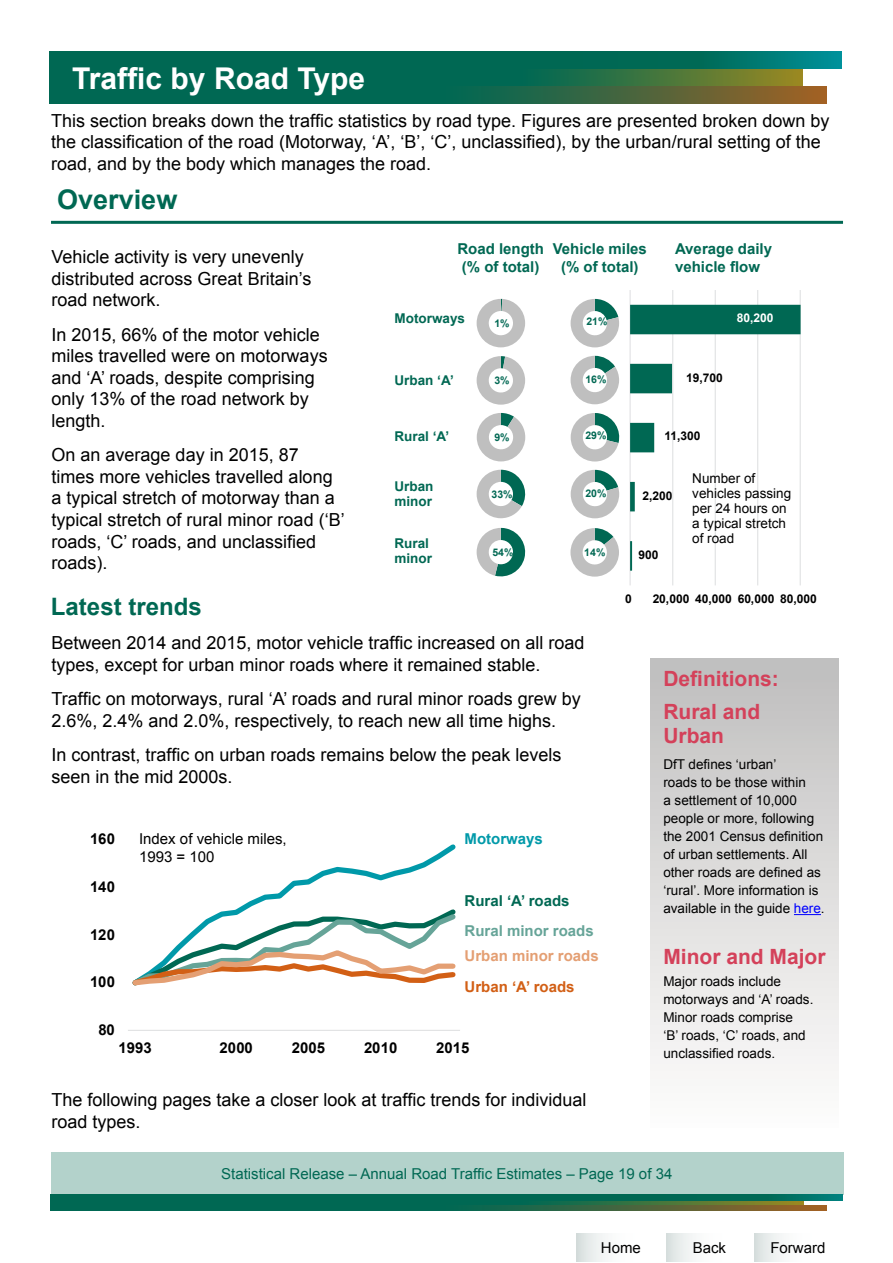
<style>
.page{position:relative;width:893px;height:1263px;background:#fff}
.page>*{position:absolute;margin:0;border:0;box-sizing:border-box;transform-origin:0 0}
.t1{font:700 30px "Arial";color:#fff}
.t2{font:700 27px "Arial";color:#006853}
.t3{font:700 24px "Arial";color:#006853}
.Front_page_main_text{font:700 21px/24px "Arial";color:#d4415a}
.t4{font:18px/21.6px "Arial";color:#000}
.t5{font:700 15px/18px "Arial";color:#006853;text-align:center}
.t6{font:15px "Arial";color:#006853}
.t7{font:15px/18px "Arial";color:#000}
.t8{font:700 15px "Arial";color:#000}
.t9{font:700 15px "Arial";color:#66a498}
.t10{font:700 15px "Arial";color:#e49f73}
.t11{font:700 15px "Arial";color:#d25f15}
.t12{font:700 15px "Arial";color:#0099a9}
.Front_page_main_text-2{font:13.5px/18px "Arial";color:#000}
.t13{font:700 13.5px/15px "Arial";color:#006853}
.t14{font:700 12px "Arial";letter-spacing:-.005em;color:#000}
.t15{font:700 12px "Arial";color:#fff}
.t16{font:700 10.5px "Arial";color:#006853}
.s1{color:#00f}
</style>
<div class="page">
<div style="left:51px;top:1152px;width:792px;height:43px;background:#b3d2cb"></div>
<svg style="left:50px;top:1200px;width:753px;height:6px;background:#176b4b"></svg>
<svg style="left:50px;top:1206px;width:777px;height:5px;background:#256647"></svg>
<svg style="left:50px;top:1195px;width:792px;height:5px;background:#006955"></svg>
<svg style="left:50px;top:69px;width:753px;height:17px;background:#1b6d4a"></svg>
<svg style="left:50px;top:52px;width:792px;height:17px;background:#006b59"></svg>
<svg style="left:50px;top:86px;width:776px;height:17px;background:#256647"></svg>
<div style="left:651px;top:658px;width:187px;height:470px;background:linear-gradient(to bottom,#bfbebe,#fefefd)"></div>
<svg style="left:794px;top:914px;width:27px;height:1px"></svg>
<hr style="left:630px;top:290px;width:1px;height:295px;background:#dfe0e2">
<hr style="left:672px;top:290px;width:1px;height:295px;background:#dfe0e2">
<hr style="left:715px;top:290px;width:1px;height:295px;background:#dfe0e2">
<hr style="left:757px;top:290px;width:1px;height:295px;background:#dfe0e2">
<hr style="left:800px;top:290px;width:1px;height:295px;background:#dfe0e2">
<svg style="left:630px;top:305px;width:171px;height:266px"></svg>
<svg style="left:477px;top:299px;width:48px;height:48px"></svg>
<svg style="left:477px;top:356px;width:48px;height:49px"></svg>
<svg style="left:477px;top:413px;width:48px;height:48px"></svg>
<svg style="left:477px;top:470px;width:49px;height:48px"></svg>
<svg style="left:477px;top:528px;width:49px;height:49px"></svg>
<svg style="left:571px;top:470px;width:48px;height:48px"></svg>
<svg style="left:571px;top:299px;width:48px;height:48px"></svg>
<svg style="left:571px;top:356px;width:48px;height:48px"></svg>
<svg style="left:571px;top:413px;width:49px;height:48px"></svg>
<svg style="left:570px;top:528px;width:49px;height:49px"></svg>
<hr style="left:128px;top:1030px;width:332px;height:1px;background:#dfe0e2">
<svg style="left:243px;top:844px;width:213px;height:61px"></svg>
<svg style="left:132px;top:905px;width:324px;height:81px"></svg>
<hr style="left:51px;top:221px;width:792px;height:3px;background:#006853">
<div style="left:754px;top:1234px;width:88px;height:28px;background:linear-gradient(to right,#e5eaea,#fff)"></div>
<div style="left:665px;top:1234px;width:89px;height:28px;background:linear-gradient(to right,#e4eae9,#fff)"></div>
<div style="left:577px;top:1234px;width:88px;height:28px;background:linear-gradient(to right,#e5eae9,#fff)"></div>
<h1 class="t1" style="left:72px;top:58px;width:294px">Traffic by Road Type</h1>
<p class="t4" style="left:51px;top:110px;width:780px">This section breaks down the traffic statistics by road type. Figures are presented broken down by the classification of the road (Motorway, ‘A’, ‘B’, ‘C’, unclassified), by the urban/rural setting of the road, and by the body which manages the road.</p>
<h2 class="t2" style="left:57px;top:182px;width:122px">Overview</h2>
<p class="t4" style="left:52px;top:246px;width:261px">Vehicle activity is very unevenly distributed across Great Britain’s road network.</p>
<p class="t4" style="left:52px;top:324px;width:278px">In 2015, 66% of the motor vehicle miles travelled were on motorways and ‘A’ roads, despite comprising only 13% of the road network by length.</p>
<p class="t4" style="left:52px;top:444px;width:295px">On an average day in 2015, 87 times more vehicles travelled along a typical stretch of motorway than a typical stretch of rural minor road (‘B’ roads, ‘C’ roads, and unclassified roads).</p>
<p class="t5" style="left:457px;top:240px;width:88px">Road length (% of total)</p>
<p class="t5" style="left:553px;top:240px;width:96px">Vehicle miles (% of total)</p>
<p class="t13" style="left:395px;top:311px;width:72px">Motorways</p>
<p class="t16" style="left:586px;top:314px;width:23px">21%</p>
<p class="t16" style="left:494px;top:316px;width:17px">1%</p>
<p class="t5" style="left:675px;top:240px;width:98px;text-align:left">Average daily vehicle flow</p>
<p class="t15" style="left:737px;top:310px;width:38px">80,200</p>
<p class="t13" style="left:395px;top:373px;width:61px">Urban ‘A’</p>
<p class="t16" style="left:494px;top:373px;width:17px">3%</p>
<p class="t16" style="left:585px;top:372px;width:23px">16%</p>
<p class="t14" style="left:686px;top:369px;width:38px">19,700</p>
<p class="t13" style="left:395px;top:429px;width:56px">Rural ‘A’</p>
<p class="t16" style="left:494px;top:430px;width:17px">9%</p>
<p class="t16" style="left:585px;top:428px;width:23px">29%</p>
<p class="t14" style="left:665px;top:427px;width:38px">11,300</p>
<p class="t13" style="left:395px;top:479px;width:41px">Urban minor</p>
<p class="t13" style="left:395px;top:536px;width:39px">Rural minor</p>
<p class="t16" style="left:491px;top:487px;width:23px">33%</p>
<p class="t16" style="left:492px;top:545px;width:23px">54%</p>
<p class="t16" style="left:585px;top:486px;width:23px">20%</p>
<p class="t16" style="left:584px;top:545px;width:23px">14%</p>
<p class="t14" style="left:642px;top:487px;width:32px">2,200</p>
<p class="t14" style="left:638px;top:547px;width:22px">900</p>
<p class="Front_page_main_text-2" style="left:692px;top:471px;width:101px;line-height:15px">Number of vehicles passing per 24 hours on a typical stretch of road</p>
<h3 class="t3" style="left:51px;top:591px;width:152px">Latest trends</h3>
<p class="t4" style="left:51px;top:632px;width:535px">Between 2014 and 2015, motor vehicle traffic increased on all road types, except for urban minor roads where it remained stable.</p>
<p class="t4" style="left:51px;top:688px;width:531px">Traffic on motorways, rural ‘A’ roads and rural minor roads grew by<br>2.6%, 2.4% and 2.0%, respectively, to reach new all time highs.</p>
<p class="t4" style="left:51px;top:744px;width:512px">In contrast, traffic on urban roads remains below the peak levels seen in the mid 2000s.</p>
<p class="t8" style="left:90px;top:829px;width:27px">160</p>
<p class="t8" style="left:90px;top:877px;width:27px">140</p>
<p class="t8" style="left:90px;top:924px;width:27px">120</p>
<p class="t8" style="left:90px;top:972px;width:27px">100</p>
<p class="t8" style="left:98px;top:1020px;width:18px">80</p>
<p class="t7" style="left:139px;top:830px;width:149px">Index of vehicle miles,<br>1993 = 100</p>
<p class="t12" style="left:464px;top:828px;width:80px">Motorways</p>
<p class="t5" style="left:464px;top:892px;width:107px">Rural ‘A’ roads</p>
<p class="t9" style="left:464px;top:921px;width:131px">Rural minor roads</p>
<p class="t10" style="left:464px;top:946px;width:136px">Urban minor roads</p>
<p class="t11" style="left:464px;top:977px;width:112px">Urban ‘A’ roads</p>
<p class="t8" style="left:118px;top:1038px;width:35px">1993</p>
<p class="t8" style="left:220px;top:1038px;width:35px">2000</p>
<p class="t8" style="left:292px;top:1038px;width:35px">2005</p>
<p class="t8" style="left:364px;top:1038px;width:35px">2010</p>
<p class="t8" style="left:436px;top:1038px;width:35px">2015</p>
<p class="t4" style="left:51px;top:1089px;width:537px">The following pages take a closer look at traffic trends for individual road types.</p>
<p class="t14" style="left:625px;top:591px;width:8px">0</p>
<p class="t14" style="left:653px;top:591px;width:166px">20,000 40,000 60,000 80,000</p>
<p class="Front_page_main_text" style="left:663px;top:667px;width:117px">Definitions:</p>
<p class="Front_page_main_text" style="left:663px;top:700px;width:98px">Rural and<br>Urban</p>
<p class="Front_page_main_text-2" style="left:663px;top:755px;width:163px">DfT defines ‘urban’<br>roads to be those within<br>a settlement of 10,000 people or more, following the 2001 Census definition of urban settlements. All other roads are defined as ‘rural’. More information is available in the guide <span class="s1">here</span>.</p>
<p class="Front_page_main_text" style="left:663px;top:945px;width:164px">Minor and Major</p>
<p class="Front_page_main_text-2" style="left:663px;top:972px;width:152px">Major roads include motorways and ‘A’ roads.<br>Minor roads comprise<br>‘B’ roads, ‘C’ roads, and unclassified roads.</p>
<p class="t6" style="left:221px;top:1164px;width:453px">Statistical Release – Annual Road Traffic Estimates – Page 19 of 34</p>
<p class="t7" style="left:601px;top:1239px;width:42px">Home</p>
<p class="t7" style="left:693px;top:1239px;width:35px">Back</p>
<p class="t7" style="left:770px;top:1239px;width:57px">Forward</p>
</div>
